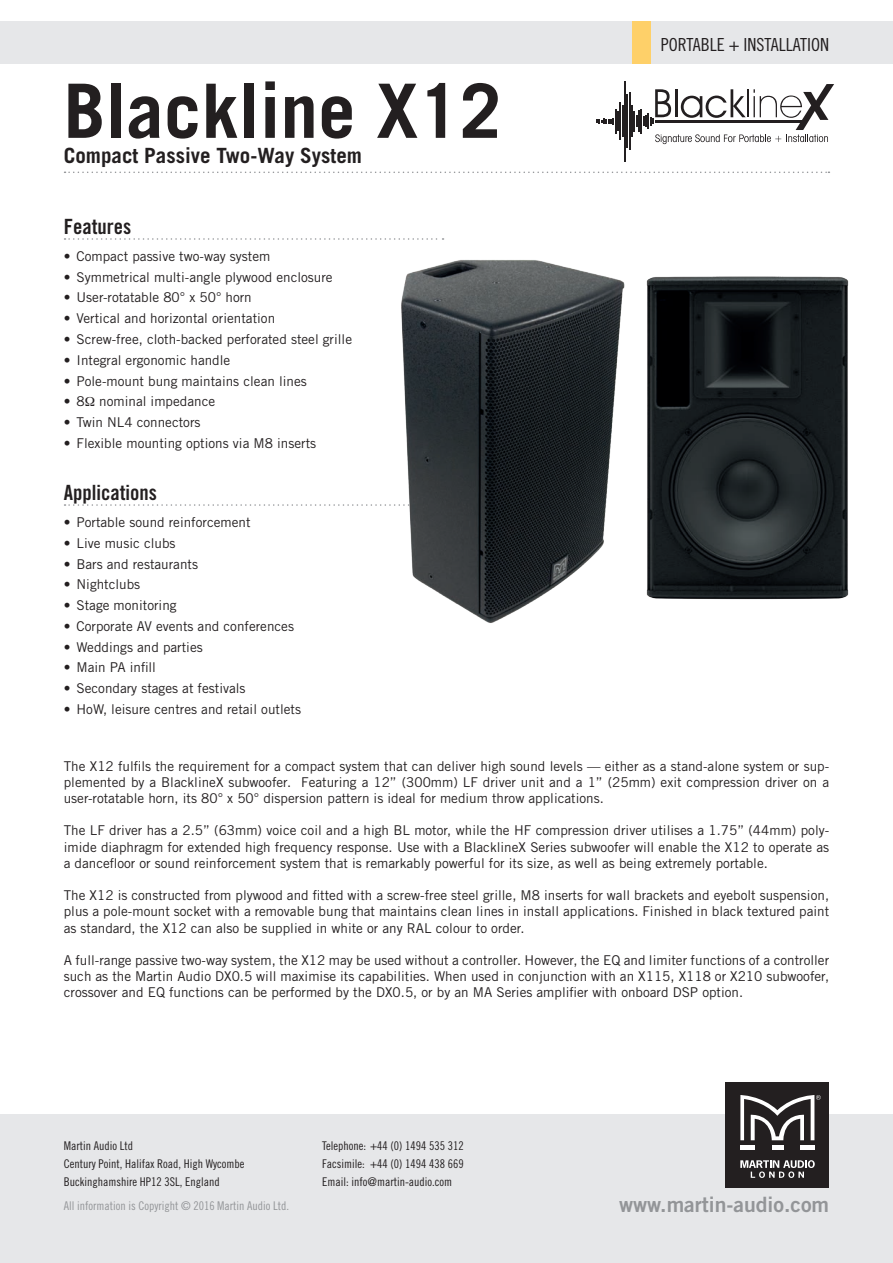
<style>
.page{position:relative;width:893px;height:1263px;background:#fff}
.page>*{position:absolute;margin:0;border:0;box-sizing:border-box;transform-origin:0 0}
.t1{font:700 75px "Trade Gothic";color:#231f20}
.t2{font:21.15px "Trade Gothic Bold Two";color:#939598}
.t3{font:700 21px "Trade Gothic";color:#231f20}
.t4{font:21px "Trade Gothic Bold Cond Twenty";color:#231f20}
.t5{font:18px "Trade Gothic Cond Eighteen";color:#231f20}
.t6{font:13.5px/16.2px "Trade Gothic";color:#231f20;text-align:justify}
.t7{font:12px/18px "Trade Gothic Cond Eighteen";color:#231f20}
.t8{font:12px "Trade Gothic Cond Eighteen";color:#939598}
</style>
<div class="page">
<div style="left:0;top:21px;width:893px;height:43px;background:#e6e7e9"></div>
<svg style="left:65px;top:172px;width:764px;height:1px"></svg>
<svg style="left:596px;top:109px;width:22px;height:25px"></svg>
<hr style="left:620px;top:102px;width:1px;height:38px;background:#231f20">
<hr style="left:622px;top:106px;width:1px;height:31px;background:#231f20">
<hr style="left:624px;top:81px;width:1px;height:81px;background:#231f20">
<hr style="left:627px;top:94px;width:1px;height:54px;background:#231f20">
<hr style="left:629px;top:92px;width:1px;height:58px;background:#231f20">
<hr style="left:631px;top:106px;width:1px;height:31px;background:#231f20">
<svg style="left:634px;top:84px;width:200px;height:60px"></svg>
<div style="left:632px;top:21px;width:19px;height:43px;background:#fed069"></div>
<div style="left:0;top:1114px;width:893px;height:149px;background:#e6e7e9"></div>
<div style="left:725px;top:1082px;width:104px;height:105px;background:#231f20"></div>
<div style="left:740px;top:1145px;width:15px;height:5px;background:#fff"></div>
<div style="left:800px;top:1145px;width:14px;height:5px;background:#fff"></div>
<div style="left:772px;top:1145px;width:11px;height:5px;background:#fff"></div>
<svg style="left:740px;top:1160px;width:75px;height:18px"></svg>
<svg style="left:740px;top:1095px;width:81px;height:45px"></svg>
<svg style="left:65px;top:238px;width:379px;height:2px"></svg>
<svg style="left:65px;top:504px;width:307px;height:2px"></svg>
<img style="left:375px;top:260px;width:237px;height:363px">
<img style="left:612px;top:276px;width:237px;height:324px">
<h1 class="t1" style="left:64px;top:65px;width:439px">Blackline X12</h1>
<h3 class="t3" style="left:64px;top:143px;width:300px">Compact Passive Two-Way System</h3>
<h3 class="t4" style="left:64px;top:214px;width:69px">Features</h3>
<p class="t6" style="left:64px;top:248px;width:208px">• Compact passive two-way system</p>
<p class="t6" style="left:64px;top:269px;width:270px">• Symmetrical multi-angle plywood enclosure</p>
<p class="t6" style="left:64px;top:289px;width:190px">• User-rotatable 80° x 50° horn</p>
<p class="t6" style="left:64px;top:310px;width:213px">• Vertical and horizontal orientation</p>
<p class="t6" style="left:64px;top:331px;width:290px">• Screw-free, cloth-backed perforated steel grille</p>
<p class="t6" style="left:64px;top:352px;width:168px">• Integral ergonomic handle</p>
<p class="t6" style="left:64px;top:372px;width:245px">• Pole-mount bung maintains clean lines</p>
<p class="t6" style="left:64px;top:393px;width:153px">• 8 nominal impedance</p>
<p class="t6" style="left:64px;top:414px;width:138px">• Twin NL4 connectors</p>
<p class="t6" style="left:64px;top:435px;width:254px">• Flexible mounting options via M8 inserts</p>
<h3 class="t4" style="left:64px;top:480px;width:95px">Applications</h3>
<p class="t6" style="left:64px;top:514px;width:188px">• Portable sound reinforcement</p>
<p class="t6" style="left:64px;top:535px;width:113px">• Live music clubs</p>
<p class="t6" style="left:64px;top:555px;width:136px">• Bars and restaurants</p>
<p class="t6" style="left:64px;top:576px;width:78px">• Nightclubs</p>
<p class="t6" style="left:64px;top:597px;width:114px">• Stage monitoring</p>
<p class="t6" style="left:64px;top:618px;width:232px">• Corporate AV events and conferences</p>
<p class="t6" style="left:64px;top:638px;width:141px">• Weddings and parties</p>
<p class="t6" style="left:64px;top:659px;width:94px">• Main PA infill</p>
<p class="t6" style="left:64px;top:680px;width:183px">• Secondary stages at festivals</p>
<p class="t6" style="left:64px;top:701px;width:239px">• HoW, leisure centres and retail outlets</p>
<h3 class="t5" style="left:661px;top:34px;width:170px">PORTABLE + INSTALLATION</h3>
<p class="t6" style="left:64px;top:757px;width:767px">The X12 fulfils the requirement for a compact system that can deliver high sound levels — either as a stand-alone system or sup&shy;plemented by a BlacklineX subwoofer. Featuring a 12” (300mm) LF driver unit and a 1” (25mm) exit compression driver on a user-rotatable horn, its 80° x 50° dispersion pattern is ideal for medium throw applications.</p>
<p class="t6" style="left:64px;top:822px;width:767px">The LF driver has a 2.5” (63mm) voice coil and a high BL motor, while the HF compression driver utilises a 1.75” (44mm) poly&shy;imide diaphragm for extended high frequency response. Use with a BlacklineX Series subwoofer will enable the X12 to operate as a dancefloor or sound reinforcement system that is remarkably powerful for its size, as well as being extremely portable.</p>
<p class="t6" style="left:64px;top:887px;width:767px">The X12 is constructed from plywood and fitted with a screw-free steel grille, M8 inserts for wall brackets and eyebolt suspension, plus a pole-mount socket with a removable bung that maintains clean lines in install applications. Finished in black textured paint as standard, the X12 can also be supplied in white or any RAL colour to order.</p>
<p class="t6" style="left:64px;top:952px;width:767px">A full-range passive two-way system, the X12 may be used without a controller. However, the EQ and limiter functions of a controller such as the Martin Audio DX0.5 will maximise its capabilities. When used in conjunction with an X115, X118 or X210 subwoofer, crossover and EQ functions can be performed by the DX0.5, or by an MA Series amplifier with onboard DSP option.</p>
<p class="t7" style="left:64px;top:1136px;width:182px">Martin Audio Ltd<br>Century Point, Halifax Road, High Wycombe<br>Buckinghamshire HP12 3SL, England</p>
<p class="t8" style="left:64px;top:1198px;width:227px">All information is Copyright © 2016 Martin Audio Ltd.</p>
<p class="t7" style="left:322px;top:1136px;width:143px;text-align:justify">Telephone: +44 (0) 1494 535 312<br>Facsimile: +44 (0) 1494 438 669<br>Email: info@martin-audio.com</p>
<h2 class="t2" style="left:619px;top:1191px;width:212px">www.martin-audio.com</h2>
</div>
